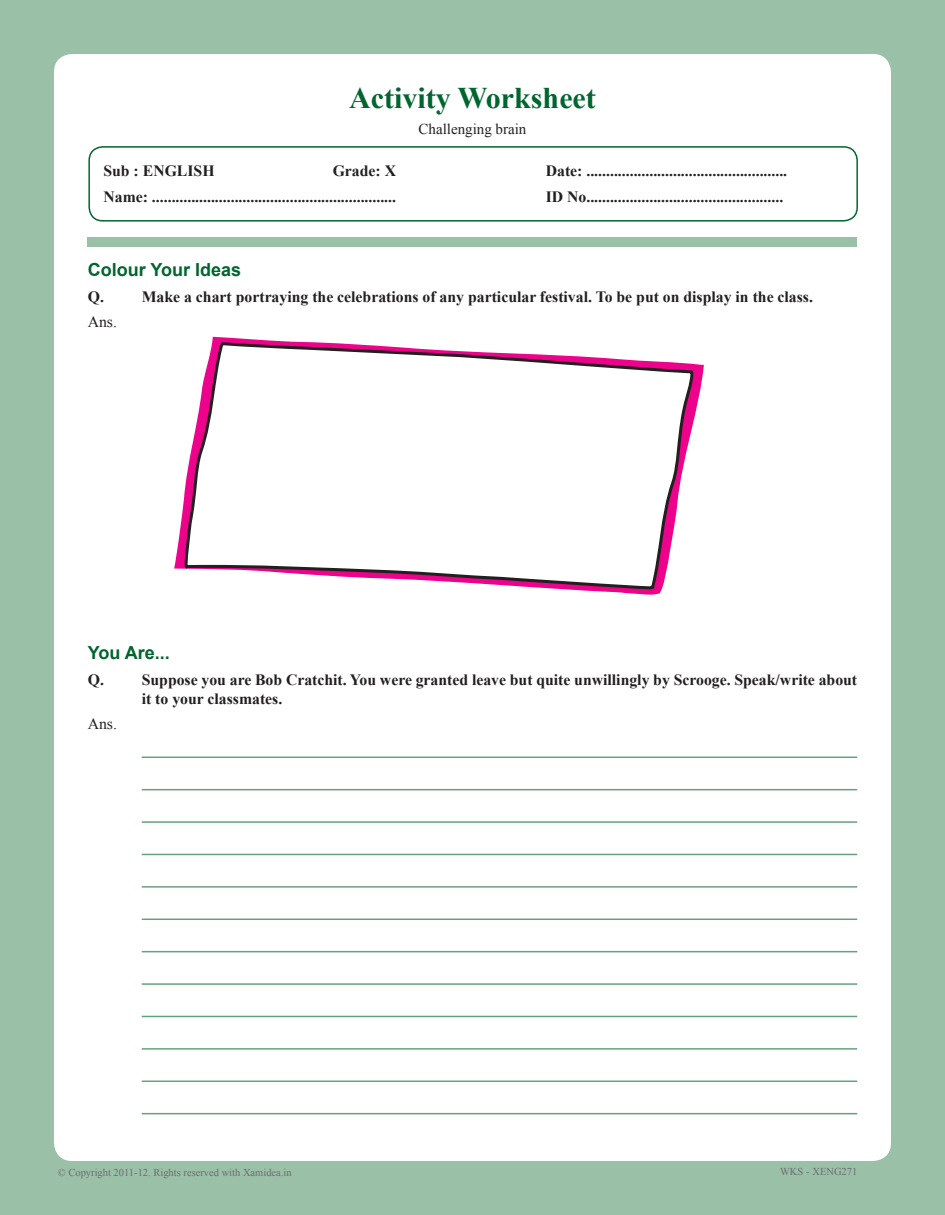
<style>
.page{position:relative;width:945px;height:1215px;background:#9bc0a8}
.page>*{position:absolute;margin:0;border:0;box-sizing:border-box;transform-origin:0 0}
.t1{font:700 30px "Times New Roman";color:#00652e}
.MainHead{font:700 18px "Arial";color:#00652e}
.Body{font:700 15.75px/18.9px "Times New Roman";color:#231f20}
.Body-2{font:15.75px "Times New Roman";color:#231f20}
.t2{font:15px "Times New Roman";color:#231f20}
.t3{font:10.5px "Times New Roman";color:#6c6d70}
</style>
<div class="page">
<div style="left:54px;top:54px;width:837px;height:1107px;background:#fff;border-radius:18px"></div>
<div style="left:88px;top:237px;width:769px;height:10px;background:#9bc0a8"></div>
<div style="left:88px;top:146px;width:770px;height:76px;border:2px solid #00652e;border-radius:14px"></div>
<hr style="left:142px;top:757px;width:715px;height:1px;background:#66a17d">
<hr style="left:142px;top:789px;width:715px;height:1px;background:#66a17d">
<hr style="left:142px;top:821px;width:715px;height:2px;background:#66a17d">
<hr style="left:142px;top:854px;width:715px;height:1px;background:#66a17d">
<hr style="left:142px;top:886px;width:715px;height:2px;background:#66a17d">
<hr style="left:142px;top:919px;width:715px;height:1px;background:#66a17d">
<hr style="left:142px;top:951px;width:715px;height:1px;background:#66a17d">
<hr style="left:142px;top:983px;width:715px;height:2px;background:#66a17d">
<hr style="left:142px;top:1016px;width:715px;height:1px;background:#66a17d">
<hr style="left:142px;top:1048px;width:715px;height:2px;background:#66a17d">
<hr style="left:142px;top:1081px;width:715px;height:1px;background:#66a17d">
<hr style="left:142px;top:1113px;width:715px;height:1px;background:#66a17d">
<svg style="left:174px;top:337px;width:530px;height:258px"></svg>
<svg style="left:184px;top:341px;width:511px;height:250px"></svg>
<h1 class="t1" style="left:349px;top:77px;width:248px">Activity Worksheet</h1>
<p class="t2" style="left:419px;top:119px;width:109px">Challenging brain</p>
<p class="Body" style="left:103px;top:161px;width:113px">Sub : ENGLISH</p>
<p class="Body" style="left:333px;top:161px;width:65px">Grade: X</p>
<p class="Body" style="left:546px;top:161px;width:243px">Date: ...................................................</p>
<p class="Body" style="left:103px;top:187px;width:294px">Name: ..............................................................</p>
<p class="Body" style="left:546px;top:187px;width:239px">ID No..................................................</p>
<p class="MainHead" style="left:88px;top:258px;width:155px">Colour Your Ideas</p>
<p class="Body" style="left:88px;top:287px;width:18px">Q.</p>
<p class="Body" style="left:142px;top:287px;width:673px">Make a chart portraying the celebrations of any particular festival. To be put on display in the class.</p>
<p class="Body-2" style="left:88px;top:311px;width:31px">Ans.</p>
<p class="MainHead" style="left:88px;top:641px;width:84px">You Are...</p>
<p class="Body" style="left:88px;top:670px;width:18px">Q.</p>
<p class="Body" style="left:142px;top:670px;width:717px">Suppose you are Bob Cratchit. You were granted leave but quite unwillingly by Scrooge. Speak/write about it to your classmates.</p>
<p class="Body-2" style="left:88px;top:713px;width:31px">Ans.</p>
<p class="t3" style="left:58px;top:1165px;width:235px">© Copyright 2011-12. Rights reserved with Xamidea.in</p>
<p class="t3" style="left:780px;top:1164px;width:79px">WKS - XENG271</p>
</div>
